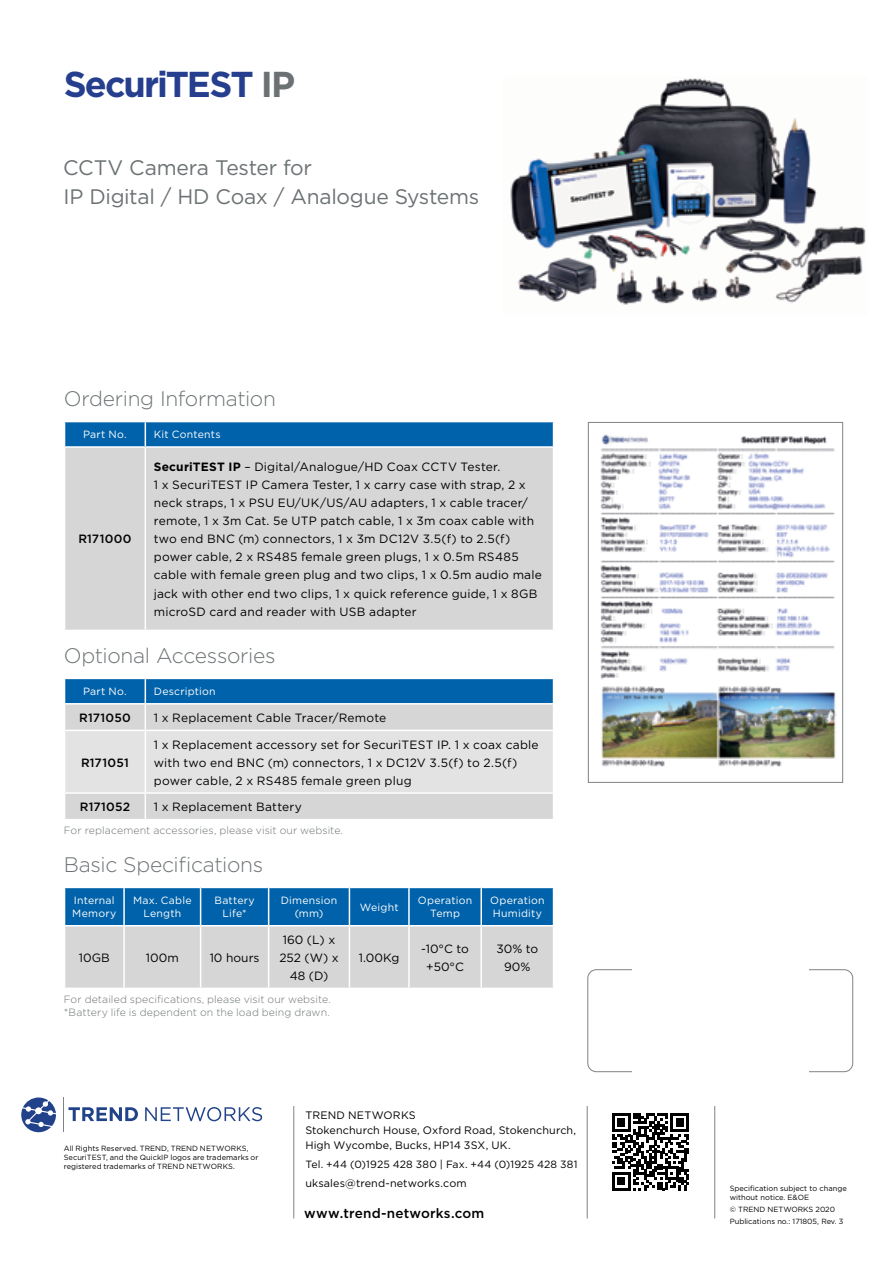
<style>
.page{position:relative;width:893px;height:1263px;background:#fff}
.page>*{position:absolute;margin:0;border:0;box-sizing:border-box;transform-origin:0 0}
.t1{font:700 36px "Gotham";letter-spacing:-.055em;color:#253e8e}
.t2{font:300 21px "Gotham";letter-spacing:-.015em;color:#6c7274}
.t3{font:21px/28.5px "Gotham";letter-spacing:-.01em;color:#6c7274}
.t4{font:500 13.5px "Gotham";letter-spacing:.015em;color:#000}
.t5{font:12px/18px "Gotham";letter-spacing:.015em;color:#000;text-align:center}
.t6{font:500 12px "Gotham";letter-spacing:.02em;color:#000}
.t7{font:10.8px/15px "Gotham";letter-spacing:.01em;color:#000}
.t8{font:300 10.5px/13.4px "Gotham";letter-spacing:.01em;color:#6c7274}
.t9{font:10.5px/12.6px "Gotham";letter-spacing:.02em;color:#fff;text-align:center}
.t10{font:10.5px "Gotham";letter-spacing:.015em;color:#000}
.t11{font:7.5px/9px "Gotham";color:#000}
.s1{color:#6c7274}
.s2{font-weight:700}
</style>
<div class="page">
<svg style="left:21px;top:1097px;width:35px;height:35px"></svg>
<hr style="left:63px;top:1097px;width:1px;height:35px;background:#808285">
<svg style="left:69px;top:1107px;width:69px;height:14px"></svg>
<svg style="left:145px;top:1107px;width:117px;height:14px"></svg>
<hr style="left:587px;top:1106px;width:1px;height:112px;background:#808285">
<hr style="left:293px;top:1106px;width:1px;height:112px;background:#808285">
<hr style="left:714px;top:1106px;width:1px;height:112px;background:#808285">
<svg style="left:612px;top:1113px;width:77px;height:77px"></svg>
<div style="left:588px;top:969px;width:265px;height:103px;border:1px solid #808285;border-radius:9px"></div>
<div style="left:632px;top:960px;width:177px;height:127px;background:#fff"></div>
<img style="left:510px;top:78px;width:356px;height:227px">
<div style="left:65px;top:448px;width:488px;height:182px;background:#d6d6d6"></div>
<div style="left:64px;top:422px;width:490px;height:24px;background:#0062aa"></div>
<hr style="left:145px;top:448px;width:1px;height:182px;background:#fff">
<svg style="left:64px;top:678px;width:490px;height:141px;background:#bacad6"></svg>
<svg style="left:65px;top:888px;width:488px;height:99px;background:#86abc5"></svg>
<hr style="left:123px;top:888px;width:2px;height:37px;background:#fff">
<hr style="left:200px;top:888px;width:1px;height:37px;background:#fff">
<hr style="left:268px;top:888px;width:1px;height:37px;background:#fff">
<hr style="left:349px;top:888px;width:1px;height:37px;background:#fff">
<hr style="left:408px;top:888px;width:2px;height:37px;background:#fff">
<hr style="left:480px;top:888px;width:2px;height:37px;background:#fff">
<hr style="left:64px;top:925px;width:60px;height:1px;background:#fff">
<hr style="left:124px;top:925px;width:77px;height:1px;background:#fff">
<hr style="left:123px;top:926px;width:2px;height:61px;background:#fff">
<hr style="left:201px;top:925px;width:68px;height:1px;background:#fff">
<hr style="left:200px;top:926px;width:1px;height:61px;background:#fff">
<hr style="left:269px;top:925px;width:80px;height:1px;background:#fff">
<hr style="left:268px;top:926px;width:1px;height:61px;background:#fff">
<hr style="left:349px;top:925px;width:60px;height:1px;background:#fff">
<hr style="left:349px;top:926px;width:1px;height:61px;background:#fff">
<hr style="left:409px;top:925px;width:72px;height:1px;background:#fff">
<hr style="left:408px;top:926px;width:2px;height:61px;background:#fff">
<hr style="left:481px;top:925px;width:73px;height:1px;background:#fff">
<hr style="left:480px;top:926px;width:2px;height:61px;background:#fff">
<img style="left:600px;top:434px;width:236px;height:333px">
<div style="left:588px;top:422px;width:255px;height:361px;border:1px solid #808285"></div>
<h1 class="t1" style="left:64px;top:60px;width:233px">SecuriTEST <span class="s1">IP</span></h1>
<h2 class="t3" style="left:63px;top:153px;width:417px">CCTV Camera Tester for<br>IP Digital / HD Coax / Analogue Systems</h2>
<h2 class="t2" style="left:64px;top:386px;width:214px">Ordering Information</h2>
<p class="t9" style="left:83px;top:428px;width:45px">Part No.</p>
<p class="t9" style="left:154px;top:428px;width:68px">Kit Contents</p>
<p class="t5" style="left:154px;top:458px;width:390px;text-align:left"><span class="s2">SecuriTEST IP</span> – Digital/Analogue/HD Coax CCTV Tester.<br>1 x SecuriTEST IP Camera Tester, 1 x carry case with strap, 2 x neck straps, 1 x PSU EU/UK/US/AU adapters, 1 x cable tracer/ remote, 1 x 3m Cat. 5e UTP patch cable, 1 x 3m coax cable with two end BNC (m) connectors, 1 x 3m DC12V 3.5(f) to 2.5(f) power cable, 2 x RS485 female green plugs, 1 x 0.5m RS485 cable with female green plug and two clips, 1 x 0.5m audio male jack with other end two clips, 1 x quick reference guide, 1 x 8GB microSD card and reader with USB adapter</p>
<h2 class="t2" style="left:64px;top:642px;width:213px">Optional Accessories</h2>
<p class="t9" style="left:83px;top:685px;width:45px">Part No.</p>
<p class="t9" style="left:154px;top:685px;width:63px">Description</p>
<p class="t6" style="left:79px;top:710px;width:53px">R171050</p>
<p class="t5" style="left:154px;top:708px;width:234px">1 x Replacement Cable Tracer/Remote</p>
<p class="t6" style="left:81px;top:754px;width:49px">R171051</p>
<p class="t6" style="left:78px;top:531px;width:55px">R171000</p>
<p class="t5" style="left:154px;top:735px;width:386px;text-align:left">1 x Replacement accessory set for SecuriTEST IP. 1 x coax cable with two end BNC (m) connectors, 1 x DC12V 3.5(f) to 2.5(f) power cable, 2 x RS485 female green plug</p>
<p class="t6" style="left:80px;top:799px;width:52px">R171052</p>
<p class="t5" style="left:154px;top:798px;width:150px">1 x Replacement Battery</p>
<p class="t8" style="left:64px;top:823px;width:281px">For replacement accessories, please visit our website.</p>
<h2 class="t2" style="left:64px;top:851px;width:201px">Basic Specifications</h2>
<p class="t9" style="left:72px;top:894px;width:46px;text-align:left">Internal<br>Memory</p>
<p class="t9" style="left:133px;top:894px;width:60px">Max. Cable<br>Length</p>
<p class="t9" style="left:214px;top:894px;width:42px">Battery<br>Life*</p>
<p class="t9" style="left:281px;top:894px;width:58px">Dimension (mm)</p>
<p class="t9" style="left:360px;top:900px;width:40px">Weight</p>
<p class="t9" style="left:418px;top:894px;width:56px">Operation<br>Temp</p>
<p class="t9" style="left:490px;top:894px;width:56px;text-align:left">Operation<br>Humidity</p>
<p class="t5" style="left:79px;top:948px;width:32px">10GB</p>
<p class="t5" style="left:146px;top:948px;width:34px">100m</p>
<p class="t5" style="left:210px;top:948px;width:51px">10 hours</p>
<p class="t5" style="left:279px;top:930px;width:61px">160 (L) x<br>252 (W) x<br>48 (D)</p>
<p class="t5" style="left:359px;top:948px;width:42px">1.00Kg</p>
<p class="t5" style="left:421px;top:939px;width:49px">-10°C to +50°C</p>
<p class="t5" style="left:496px;top:939px;width:43px">30% to<br>90%</p>
<p class="t8" style="left:64px;top:992px;width:269px">For detailed specifications, please visit our website. *Battery life is dependent on the load being drawn.</p>
<p class="t11" style="left:64px;top:1144px;width:196px">All Rights Reserved. TREND, TREND NETWORKS,<br>SecuriTEST, and the QuickIP logos are trademarks or registered trademarks of TREND NETWORKS.</p>
<p class="t7" style="left:305px;top:1107px;width:272px">TREND NETWORKS<br>Stokenchurch House, Oxford Road, Stokenchurch,<br>High Wycombe, Bucks, HP14 3SX, UK.</p>
<p class="t10" style="left:305px;top:1158px;width:274px">Tel. +44 (0)1925 428 380 | Fax. +44 (0)1925 428 381</p>
<p class="t7" style="left:305px;top:1176px;width:163px">uksales@trend-networks.com</p>
<p class="t4" style="left:304px;top:1205px;width:182px">www.trend-networks.com</p>
<p class="t11" style="left:730px;top:1184px;width:119px">Specification subject to change without notice. E&amp;OE</p>
<p class="t11" style="left:730px;top:1205px;width:107px">© TREND NETWORKS 2020</p>
<p class="t11" style="left:730px;top:1217px;width:115px">Publications no.: 171805, Rev. 3</p>
</div>
